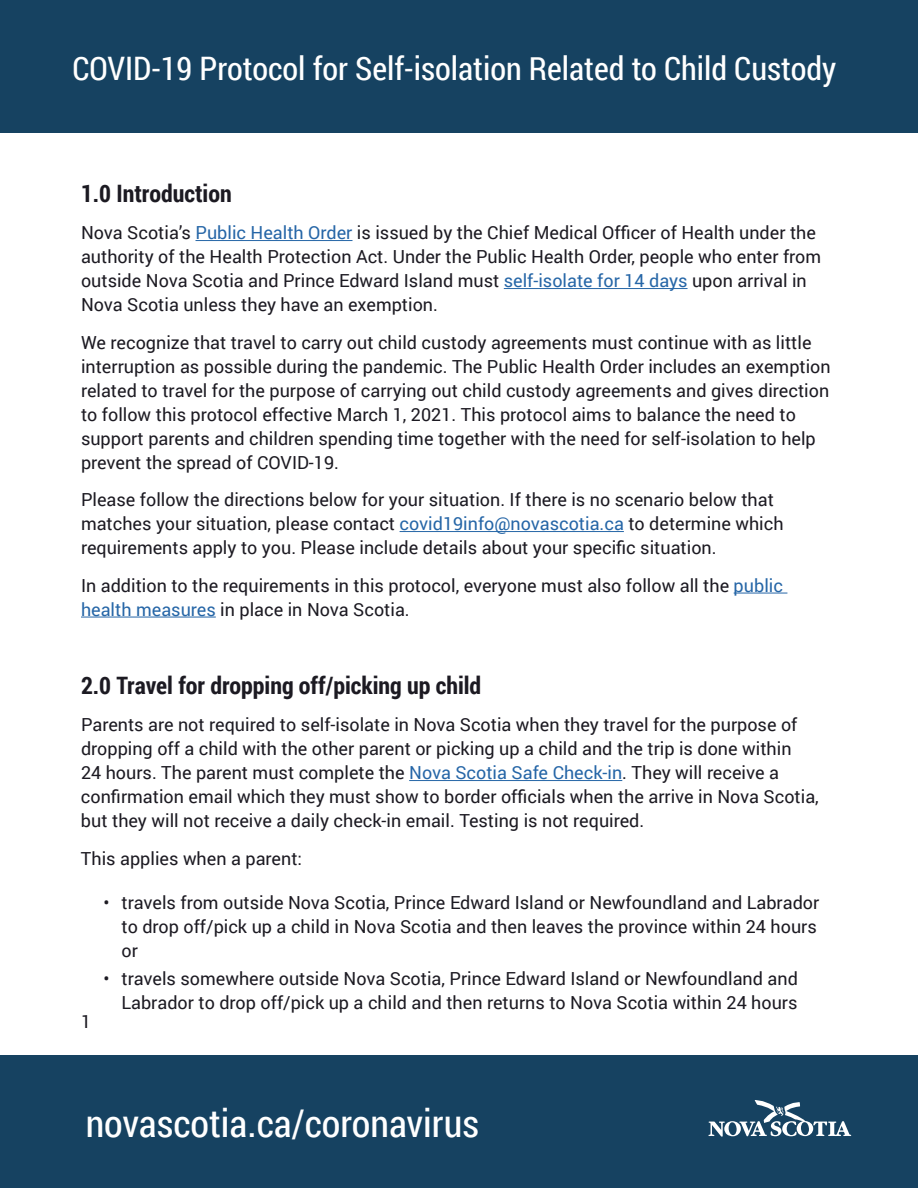
<style>
.page{position:relative;width:918px;height:1188px;background:#fff}
.page>*{position:absolute;margin:0;border:0;box-sizing:border-box;transform-origin:0 0}
.t1{font:38.25px "Roboto Condensed";color:#fff}
.t2{font:32.4px "Roboto Condensed";color:#fff}
.t3{font:700 24px "Roboto Condensed";color:#1c1a22}
.t4{font:18px/24px "Roboto";color:#1c1a22}
.s1{color:#2666a7}
</style>
<div class="page">
<div style="left:0;top:1055px;width:918px;height:133px;background:#164261"></div>
<svg style="left:708px;top:1100px;width:143px;height:37px"></svg>
<div style="left:0;top:0;width:918px;height:133px;background:#164261"></div>
<hr style="left:196px;top:240px;width:157px;height:1px;background:#2666a7">
<hr style="left:504px;top:288px;width:184px;height:1px;background:#2666a7">
<hr style="left:400px;top:531px;width:224px;height:1px;background:#2666a7">
<hr style="left:734px;top:593px;width:53px;height:1px;background:#2666a7">
<hr style="left:81px;top:617px;width:135px;height:1px;background:#2666a7">
<hr style="left:409px;top:780px;width:213px;height:1px;background:#2666a7">
<h2 class="t2" style="left:72px;top:46px;width:765px">COVID-19 Protocol for Self-isolation Related to Child Custody</h2>
<h3 class="t3" style="left:81px;top:176px;width:152px">1.0 Introduction</h3>
<p class="t4" style="left:81px;top:220px;width:742px">Nova Scotia’s <span class="s1">Public Health Order</span> is issued by the Chief Medical Officer of Health under the authority of the Health Protection Act. Under the Public Health Order, people who enter from outside Nova Scotia and Prince Edward Island must <span class="s1">self-isolate for 14 days</span> upon arrival in Nova Scotia unless they have an exemption.</p>
<p class="t4" style="left:81px;top:330px;width:751px">We recognize that travel to carry out child custody agreements must continue with as little interruption as possible during the pandemic. The Public Health Order includes an exemption related to travel for the purpose of carrying out child custody agreements and gives direction to follow this protocol effective March 1, 2021. This protocol aims to balance the need to support parents and children spending time together with the need for self-isolation to help prevent the spread of COVID-19.</p>
<p class="t4" style="left:81px;top:487px;width:704px">Please follow the directions below for your situation. If there is no scenario below that matches your situation, please contact <span class="s1">covid19info@novascotia.ca</span> to determine which requirements apply to you. Please include details about your specific situation.</p>
<p class="t4" style="left:81px;top:573px;width:703px">In addition to the requirements in this protocol, everyone must also follow all the <span class="s1">public health measures</span> in place in Nova Scotia.</p>
<h3 class="t3" style="left:81px;top:668px;width:402px">2.0 Travel for dropping off/picking up child</h3>
<p class="t4" style="left:81px;top:712px;width:739px">Parents are not required to self-isolate in Nova Scotia when they travel for the purpose of dropping off a child with the other parent or picking up a child and the trip is done within<br>24 hours. The parent must complete the <span class="s1">Nova Scotia Safe Check-in</span>. They will receive a confirmation email which they must show to border officials when the arrive in Nova Scotia, but they will not receive a daily check-in email. Testing is not required.</p>
<p class="t4" style="left:81px;top:846px;width:223px">This applies when a parent:</p>
<p class="t4" style="left:121px;top:890px;width:699px;text-indent:-18px">• travels from outside Nova Scotia, Prince Edward Island or Newfoundland and Labrador to drop off/pick up a child in Nova Scotia and then leaves the province within 24 hours or</p>
<p class="t4" style="left:103px;top:966px;width:696px;text-align:right">• travels somewhere outside Nova Scotia, Prince Edward Island or Newfoundland and<br>Labrador to drop off/pick up a child and then returns to Nova Scotia within 24 hours</p>
<p class="t4" style="left:81px;top:1008px;width:12px">1</p>
<h1 class="t1" style="left:86px;top:1097px;width:395px">novascotia.ca/coronavirus</h1>
</div>
